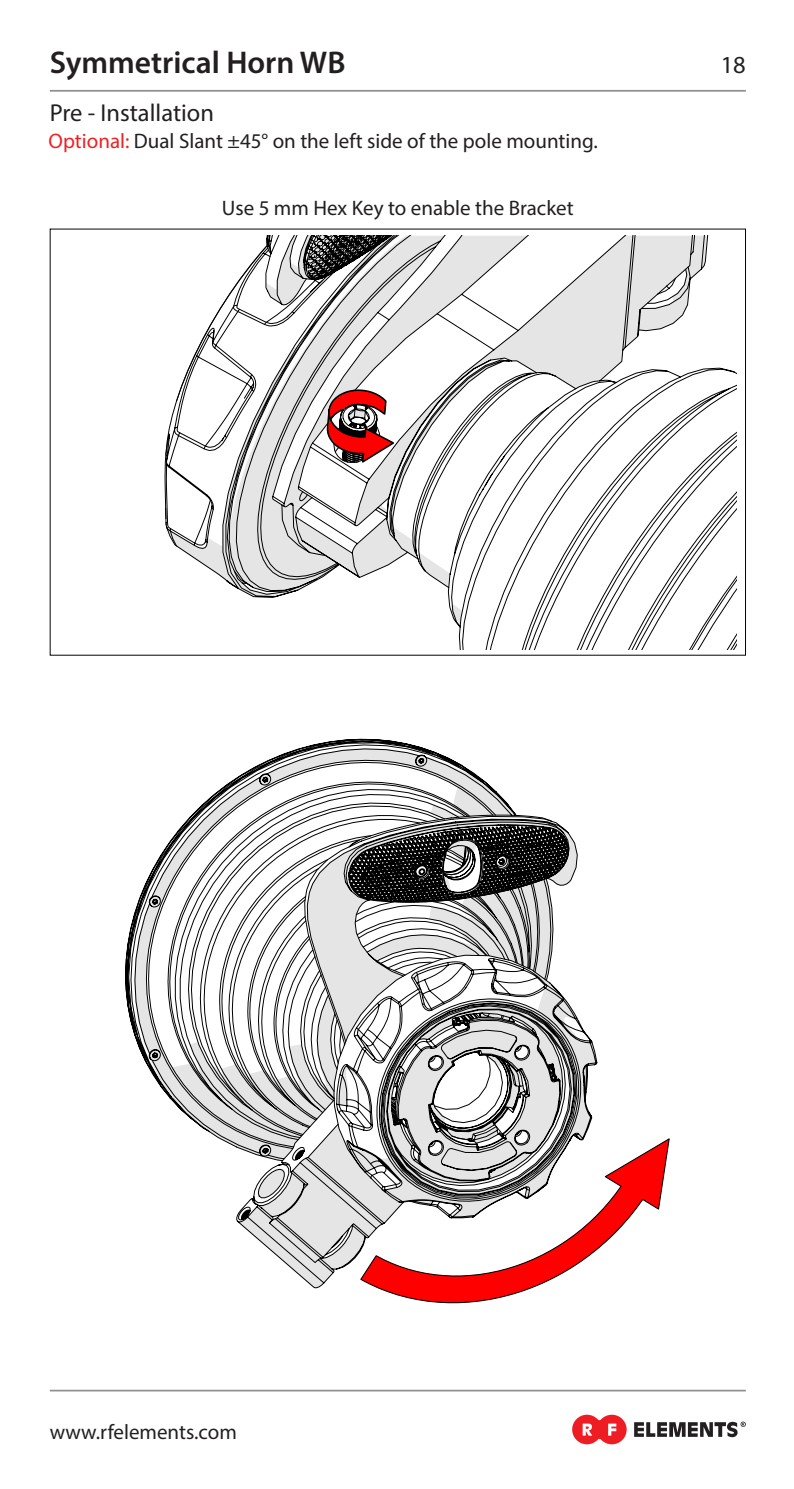
<style>
.page{position:relative;width:794px;height:1489px;background:#fff}
.page>*{position:absolute;margin:0;border:0;box-sizing:border-box;transform-origin:0 0}
.t1{font:600 31.5px "Myriad Pro";color:#231f20}
.t2{font:24.5px "Myriad Pro";color:#231f20}
.t3{font:21px "Myriad Pro";color:#231f20}
.s1{color:#ee2123}
</style>
<div class="page">
<hr style="left:50px;top:90px;width:696px;height:2px;background:#231f20">
<hr style="left:50px;top:1389px;width:696px;height:2px;background:#231f20">
<svg style="left:572px;top:1414px;width:54px;height:30px"></svg>
<svg style="left:634px;top:1421px;width:112px;height:15px"></svg>
<svg style="left:128px;top:742px;width:469px;height:394px"></svg>
<svg style="left:209px;top:757px;width:344px;height:530px"></svg>
<svg style="left:304px;top:810px;width:55px;height:369px"></svg>
<svg style="left:355px;top:767px;width:223px;height:191px"></svg>
<svg style="left:259px;top:836px;width:318px;height:324px"></svg>
<svg style="left:359px;top:1136px;width:311px;height:167px"></svg>
<svg style="left:164px;top:236px;width:573px;height:413px"></svg>
<svg style="left:293px;top:236px;width:398px;height:413px"></svg>
<svg style="left:229px;top:236px;width:360px;height:356px"></svg>
<svg style="left:266px;top:236px;width:251px;height:52px"></svg>
<h1 class="t1" style="left:50px;top:42px;width:297px">Symmetrical Horn WB</h1>
<p class="t2" style="left:50px;top:97px;width:166px">Pre - Installation</p>
<p class="t3" style="left:49px;top:128px;width:551px"><span class="s1">Optional:</span> Dual Slant ±45° on the left side of the pole mounting.</p>
<p class="t3" style="left:222px;top:195px;width:353px">Use 5 mm Hex Key to enable the Bracket</p>
<p class="t2" style="left:720px;top:50px;width:27px">18</p>
<p class="t3" style="left:50px;top:1418px;width:189px">www.rfelements.com</p>
</div>
